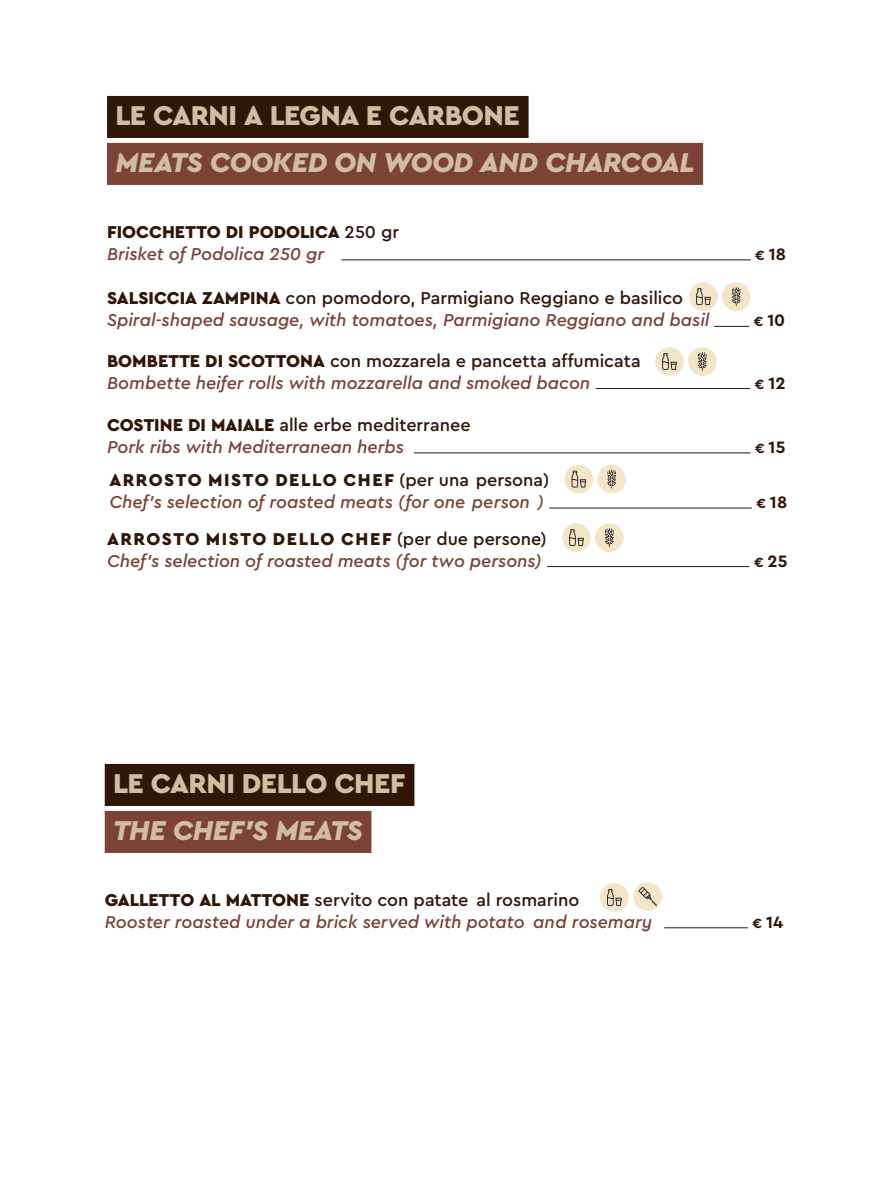
<style>
.page{position:relative;width:893px;height:1191px;background:#fff}
.page>*{position:absolute;margin:0;border:0;box-sizing:border-box;transform-origin:0 0}
.t1{font:italic 900 28.5px "Cera Pro";letter-spacing:-.02em;color:#d1bda2}
.t2{font:900 28.5px "Cera Pro";letter-spacing:-.025em;color:#d1bda2}
.t3{font:italic 500 18px/22px "Cera Pro";color:#7a4336}
.t4{font:700 17.4px "Cera Pro";color:#311608}
.s1{font-weight:900;font-style:normal;color:#311608}
.s2{font-style:normal;color:#311608}
.s3{font-size:13.95px}
</style>
<div class="page">
<div style="left:107px;top:96px;width:422px;height:42px;background:#311608"></div>
<div style="left:107px;top:143px;width:596px;height:42px;background:#7a4336"></div>
<hr style="left:342px;top:260px;width:409px;height:1px;background:#311608">
<hr style="left:714px;top:326px;width:35px;height:1px;background:#311608">
<hr style="left:596px;top:388px;width:154px;height:1px;background:#311608">
<hr style="left:414px;top:452px;width:336px;height:1px;background:#311608">
<hr style="left:547px;top:566px;width:202px;height:1px;background:#311608">
<div style="left:722px;top:282px;width:28px;height:29px;background:#f3e5c7;border-radius:50%"></div>
<svg style="left:732px;top:287px;width:9px;height:19px"></svg>
<div style="left:689px;top:282px;width:29px;height:29px;background:#f3e5c7;border-radius:50%"></div>
<svg style="left:696px;top:288px;width:15px;height:17px"></svg>
<div style="left:688px;top:347px;width:29px;height:29px;background:#f3e5c7;border-radius:50%"></div>
<svg style="left:698px;top:352px;width:9px;height:19px"></svg>
<div style="left:655px;top:347px;width:29px;height:29px;background:#f3e5c7;border-radius:50%"></div>
<svg style="left:662px;top:353px;width:15px;height:17px"></svg>
<div style="left:595px;top:523px;width:29px;height:29px;background:#f3e5c7;border-radius:50%"></div>
<svg style="left:605px;top:528px;width:9px;height:19px"></svg>
<div style="left:562px;top:523px;width:29px;height:29px;background:#f3e5c7;border-radius:50%"></div>
<svg style="left:569px;top:529px;width:15px;height:17px"></svg>
<hr style="left:549px;top:508px;width:203px;height:1px;background:#311608">
<div style="left:597px;top:465px;width:29px;height:28px;background:#f3e5c7;border-radius:50%"></div>
<svg style="left:607px;top:469px;width:9px;height:19px"></svg>
<div style="left:565px;top:465px;width:28px;height:28px;background:#f3e5c7;border-radius:50%"></div>
<svg style="left:571px;top:470px;width:15px;height:17px"></svg>
<div style="left:105px;top:764px;width:309px;height:42px;background:#311608"></div>
<div style="left:105px;top:811px;width:266px;height:42px;background:#7a4336"></div>
<hr style="left:664px;top:927px;width:84px;height:1px;background:#311608">
<div style="left:600px;top:883px;width:29px;height:28px;background:#f3e5c7;border-radius:50%"></div>
<svg style="left:607px;top:889px;width:15px;height:17px"></svg>
<div style="left:633px;top:882px;width:29px;height:29px;background:#f3e5c7;border-radius:50%"></div>
<svg style="left:639px;top:887px;width:18px;height:19px"></svg>
<h1 class="t2" style="left:116px;top:97px;width:406px">LE CARNI A LEGNA E CARBONE</h1>
<h1 class="t1" style="left:116px;top:144px;width:581px">MEATS COOKED ON WOOD AND CHARCOAL</h1>
<p class="t3" style="left:107px;top:220px;width:294px"><span class="s1">FIOCCHETTO DI PODOLICA</span> <span class="s2">250 gr<br></span>Brisket of Podolica 250 gr</p>
<p class="t3" style="left:107px;top:286px;width:604px"><span class="s1">SALSICCIA ZAMPINA</span> <span class="s2">con pomodoro, Parmigiano Reggiano e basilico<br></span>Spiral-shaped sausage, with tomatoes, Parmigiano Reggiano and basil</p>
<p class="t3" style="left:107px;top:349px;width:535px"><span class="s1">BOMBETTE DI SCOTTONA</span> <span class="s2">con mozzarela e pancetta affumicata<br></span>Bombette heifer rolls with mozzarella and smoked bacon</p>
<p class="t3" style="left:107px;top:413px;width:365px"><span class="s1">COSTINE DI MAIALE</span> <span class="s2">alle erbe mediterranee<br></span>Pork ribs with Mediterranean herbs</p>
<p class="t3" style="left:109px;top:468px;width:441px"><span class="s1">ARROSTO MISTO DELLO CHEF</span> <span class="s2">(per una persona)<br></span>Chef’s selection of roasted meats (for one person )</p>
<p class="t3" style="left:107px;top:527px;width:441px"><span class="s1">ARROSTO MISTO DELLO CHEF</span> <span class="s2">(per due persone)<br></span>Chef’s selection of roasted meats (for two persons)</p>
<p class="t4" style="left:756px;top:242px;width:32px"><span class="s3">€</span> 18</p>
<p class="t4" style="left:754px;top:309px;width:32px"><span class="s3">€</span> 10</p>
<p class="t4" style="left:755px;top:371px;width:32px"><span class="s3">€</span> 12</p>
<p class="t4" style="left:755px;top:435px;width:32px"><span class="s3">€</span> 15</p>
<p class="t4" style="left:757px;top:490px;width:32px"><span class="s3">€</span> 18</p>
<p class="t4" style="left:754px;top:549px;width:35px"><span class="s3">€</span> 25</p>
<h1 class="t2" style="left:113px;top:764px;width:294px">LE CARNI DELLO CHEF</h1>
<h1 class="t1" style="left:113px;top:811px;width:251px">THE CHEF’S MEATS</h1>
<p class="t3" style="left:105px;top:888px;width:549px"><span class="s1">GALLETTO AL MATTONE</span> <span class="s2">servito con patate al rosmarino<br></span>Rooster roasted under a brick served with potato and rosemary</p>
<p class="t4" style="left:753px;top:910px;width:32px"><span class="s3">€</span> 14</p>
</div>
